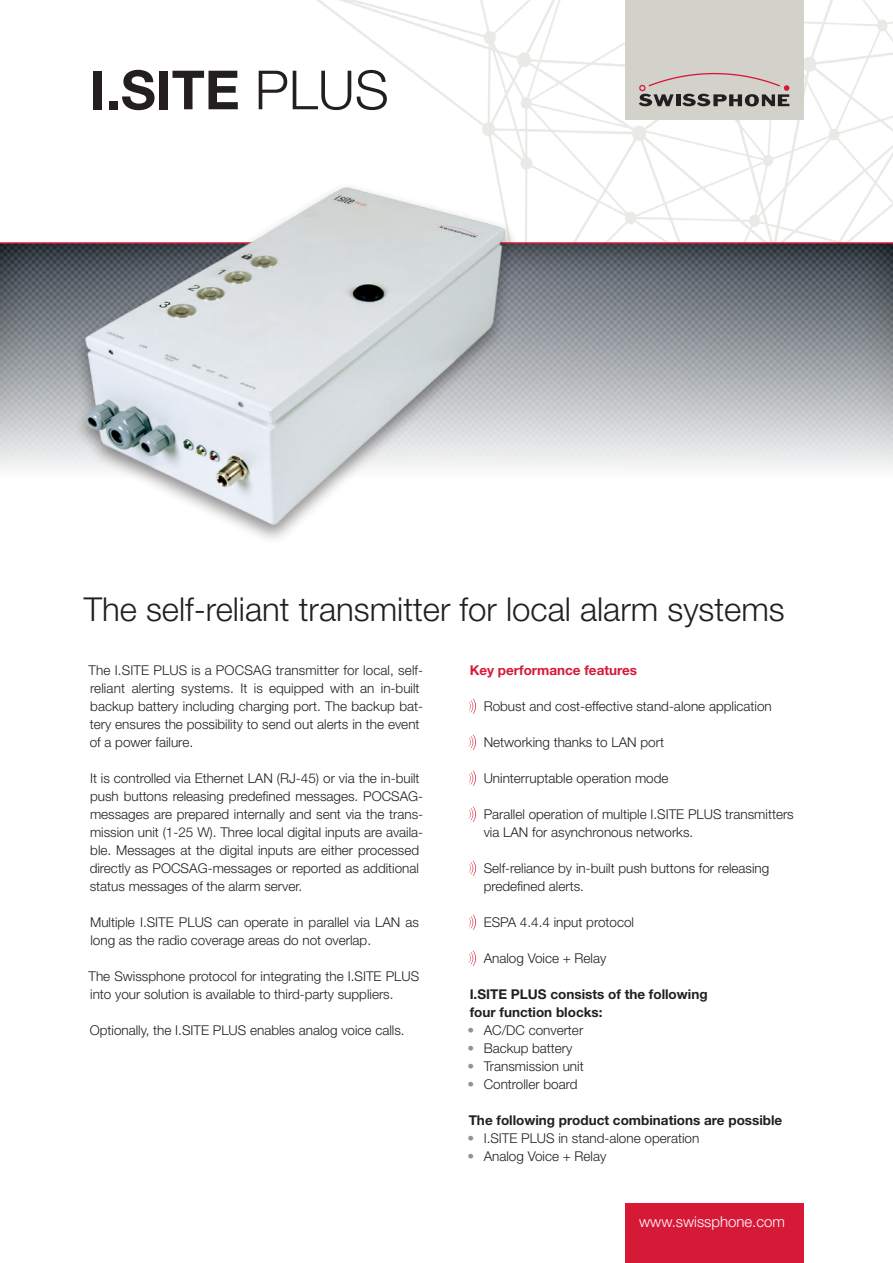
<style>
.page{position:relative;width:893px;height:1263px;background:#fff}
.page>*{position:absolute;margin:0;border:0;box-sizing:border-box;transform-origin:0 0}
.t1{font:700 54px "Helvetica Neue LT Std";color:#231f20}
.t2{font:300 33px "Helvetica Neue LT Std";color:#231f20}
.t3{font:300 15px "Helvetica Neue LT Std";color:#fff}
.t4{font:300 13.5px/18px "Helvetica Neue LT Std";color:#231f20}
.t5{font:700 13.5px/18px "Helvetica Neue LT Std";color:#231f20}
.t6{font:700 13.5px "Helvetica Neue LT Std";color:#d71938}
.s1{font-weight:300}
.s2{color:#94948b}
</style>
<div class="page">
<img style="left:316px;top:0;width:577px;height:242px">
<div style="left:0;top:242px;width:893px;height:236px;background:#231f20;opacity:.75"></div>
<div style="left:625px;top:0;width:179px;height:119px;background:#d2d2cb"></div>
<svg style="left:639px;top:73px;width:150px;height:33px"></svg>
<div style="left:625px;top:1203px;width:179px;height:60px;background:#d71938"></div>
<hr style="left:0;top:242px;width:893px;height:2px;background:#d71938">
<svg style="left:469px;top:699px;width:7px;height:15px"></svg>
<svg style="left:469px;top:735px;width:7px;height:15px"></svg>
<svg style="left:469px;top:771px;width:7px;height:15px"></svg>
<svg style="left:469px;top:807px;width:7px;height:15px"></svg>
<svg style="left:469px;top:861px;width:7px;height:15px"></svg>
<svg style="left:469px;top:915px;width:7px;height:15px"></svg>
<svg style="left:469px;top:951px;width:7px;height:15px"></svg>
<img style="left:69px;top:142px;width:450px;height:397px">
<h1 class="t1" style="left:90px;top:57px;width:300px">I.SITE <span class="s1">PLUS</span></h1>
<h2 class="t2" style="left:84px;top:589px;width:703px">The self-reliant transmitter for local alarm systems</h2>
<p class="t4" style="left:89px;top:661px;width:336px">The I.SITE PLUS is a POCSAG transmitter for local, self&shy;reliant alerting systems. It is equipped with an in-built backup battery including charging port. The backup bat&shy;tery ensures the possibility to send out alerts in the event of a power failure.</p>
<p class="t4" style="left:90px;top:769px;width:335px">It is controlled via Ethernet LAN (RJ-45) or via the in-built push buttons releasing predefined messages. POCSAG&shy;messages are prepared internally and sent via the trans&shy;mission unit (1-25 W). Three local digital inputs are availa&shy;ble. Messages at the digital inputs are either processed directly as POCSAG-messages or reported as additional status messages of the alarm server.</p>
<p class="t4" style="left:90px;top:913px;width:330px">Multiple I.SITE PLUS can operate in parallel via LAN as long as the radio coverage areas do not overlap.</p>
<p class="t4" style="left:89px;top:967px;width:332px">The Swissphone protocol for integrating the I.SITE PLUS into your solution is available to third-party suppliers.</p>
<p class="t4" style="left:90px;top:1021px;width:316px">Optionally, the I.SITE PLUS enables analog voice calls.</p>
<p class="t6" style="left:470px;top:662px;width:169px">Key performance features</p>
<p class="t4" style="left:484px;top:697px;width:290px">Robust and cost-effective stand-alone application</p>
<p class="t4" style="left:484px;top:733px;width:182px">Networking thanks to LAN port</p>
<p class="t4" style="left:484px;top:769px;width:186px">Uninterruptable operation mode</p>
<p class="t4" style="left:484px;top:805px;width:312px">Parallel operation of multiple I.SITE PLUS transmitters via LAN for asynchronous networks.</p>
<p class="t4" style="left:484px;top:859px;width:287px">Self-reliance by in-built push buttons for releasing predefined alerts.</p>
<p class="t4" style="left:484px;top:913px;width:152px">ESPA 4.4.4 input protocol</p>
<p class="t4" style="left:484px;top:949px;width:124px">Analog Voice + Relay</p>
<p class="t5" style="left:470px;top:985px;width:239px">I.SITE PLUS consists of the following four function blocks:</p>
<p class="t4" style="left:467px;top:1021px;width:117px"><span class="s2">•</span> AC/DC converter</p>
<p class="t4" style="left:467px;top:1039px;width:106px"><span class="s2">•</span> Backup battery</p>
<p class="t4" style="left:467px;top:1057px;width:118px"><span class="s2">•</span> Transmission unit</p>
<p class="t4" style="left:467px;top:1075px;width:112px"><span class="s2">•</span> Controller board</p>
<p class="t5" style="left:469px;top:1111px;width:315px">The following product combinations are possible</p>
<p class="t4" style="left:467px;top:1129px;width:233px"><span class="s2">•</span> I.SITE PLUS in stand-alone operation</p>
<p class="t4" style="left:467px;top:1147px;width:140px"><span class="s2">•</span> Analog Voice + Relay</p>
<p class="t3" style="left:639px;top:1212px;width:147px">www.swissphone.com</p>
</div>
